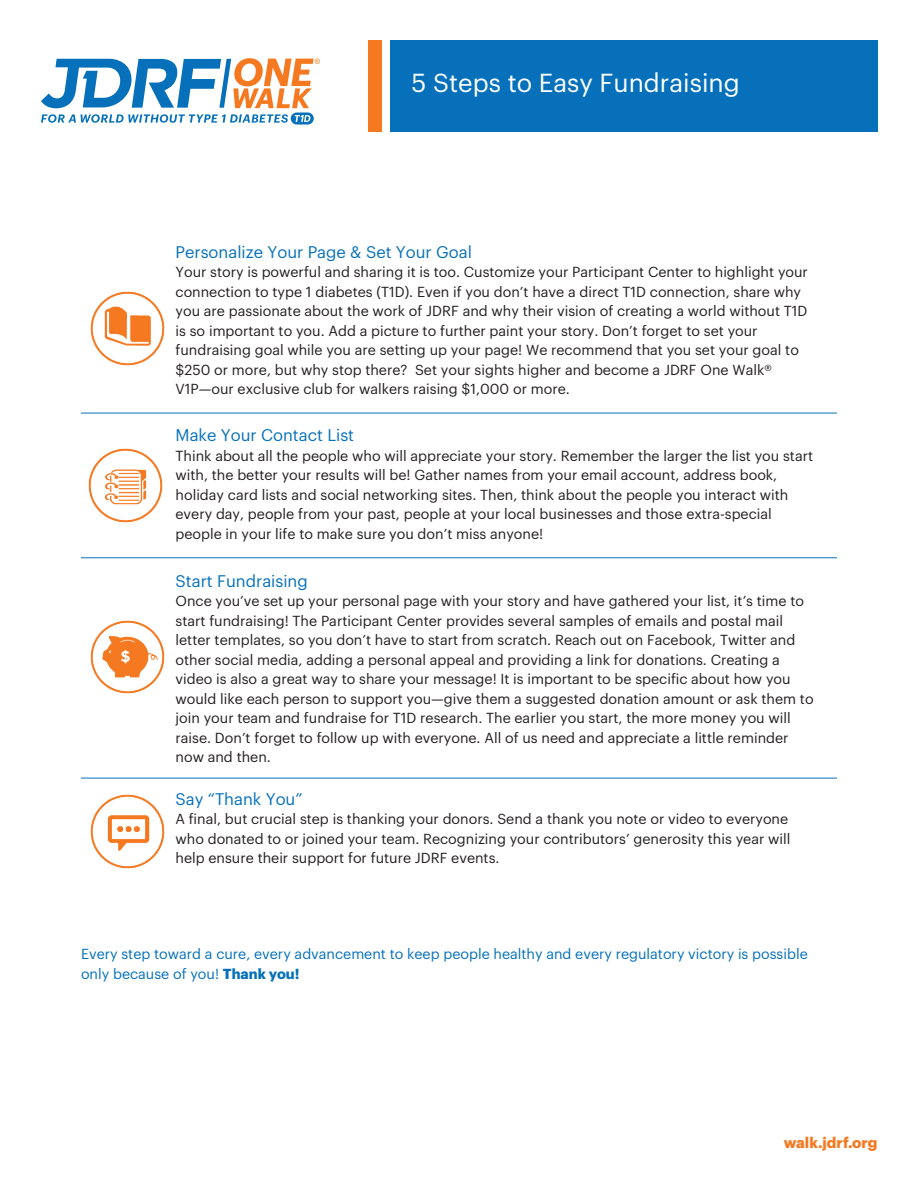
<style>
.page{position:relative;width:918px;height:1188px;background:#fff}
.page>*{position:absolute;margin:0;border:0;box-sizing:border-box;transform-origin:0 0}
.Body_Copy_9_13{font:25.5px "Graphik";color:#fff}
.Body_Copy_9_13-2{font:16.5px "Graphik";color:#0671ba}
.BC{font:700 15px "Graphik";color:#f47921}
.Body_Copy_9_13-3{font:14.25px/19.5px "Graphik";color:#231f20}
.Body_Copy_9_13-4{font:14.25px/19.5px "Graphik";color:#0671ba}
.s1{font-weight:700}
</style>
<div class="page">
<svg style="left:41px;top:58px;width:279px;height:67px"></svg>
<div style="left:390px;top:40px;width:488px;height:92px;background:#0671ba"></div>
<div style="left:368px;top:40px;width:14px;height:92px;background:#f47921"></div>
<hr style="left:81px;top:413px;width:756px;height:1px;background:#0671ba">
<hr style="left:81px;top:557px;width:756px;height:1px;background:#0671ba">
<hr style="left:81px;top:778px;width:756px;height:1px;background:#0671ba">
<img style="left:90px;top:291px;width:75px;height:75px">
<img style="left:88px;top:448px;width:75px;height:75px">
<img style="left:90px;top:620px;width:75px;height:74px">
<img style="left:90px;top:794px;width:75px;height:75px">
<p class="Body_Copy_9_13" style="left:411px;top:64px;width:330px">5 Steps to Easy Fundraising</p>
<p class="Body_Copy_9_13-2" style="left:176px;top:239px;width:298px">Personalize Your Page &amp; Set Your Goal</p>
<p class="Body_Copy_9_13-3" style="left:176px;top:261px;width:634px">Your story is powerful and sharing it is too. Customize your Participant Center to highlight your connection to type 1 diabetes (T1D). Even if you don’t have a direct T1D connection, share why you are passionate about the work of JDRF and why their vision of creating a world without T1D is so important to you. Add a picture to further paint your story. Don’t forget to set your fundraising goal while you are setting up your page! We recommend that you set your goal to $250 or more, but why stop there? Set your sights higher and become a JDRF One Walk® V1P—our exclusive club for walkers raising $1,000 or more.</p>
<p class="Body_Copy_9_13-2" style="left:176px;top:423px;width:180px">Make Your Contact List</p>
<p class="Body_Copy_9_13-3" style="left:176px;top:445px;width:639px">Think about all the people who will appreciate your story. Remember the larger the list you start with, the better your results will be! Gather names from your email account, address book, holiday card lists and social networking sites. Then, think about the people you interact with every day, people from your past, people at your local businesses and those extra-special people in your life to make sure you don’t miss anyone!</p>
<p class="Body_Copy_9_13-2" style="left:176px;top:568px;width:134px">Start Fundraising</p>
<p class="Body_Copy_9_13-3" style="left:176px;top:590px;width:640px">Once you’ve set up your personal page with your story and have gathered your list, it’s time to start fundraising! The Participant Center provides several samples of emails and postal mail letter templates, so you don’t have to start from scratch. Reach out on Facebook, Twitter and other social media, adding a personal appeal and providing a link for donations. Creating a video is also a great way to share your message! It is important to be specific about how you would like each person to support you—give them a suggested donation amount or ask them to join your team and fundraise for T1D research. The earlier you start, the more money you will raise. Don’t forget to follow up with everyone. All of us need and appreciate a little reminder now and then.</p>
<p class="Body_Copy_9_13-2" style="left:176px;top:786px;width:129px">Say “Thank You”</p>
<p class="Body_Copy_9_13-3" style="left:176px;top:808px;width:616px">A final, but crucial step is thanking your donors. Send a thank you note or video to everyone who donated to or joined your team. Recognizing your contributors’ generosity this year will help ensure their support for future JDRF events.</p>
<p class="Body_Copy_9_13-4" style="left:81px;top:943px;width:728px">Every step toward a cure, every advancement to keep people healthy and every regulatory victory is possible only because of you! <span class="s1">Thank you!</span></p>
<p class="BC" style="left:784px;top:1130px;width:95px">walk.jdrf.org</p>
</div>
